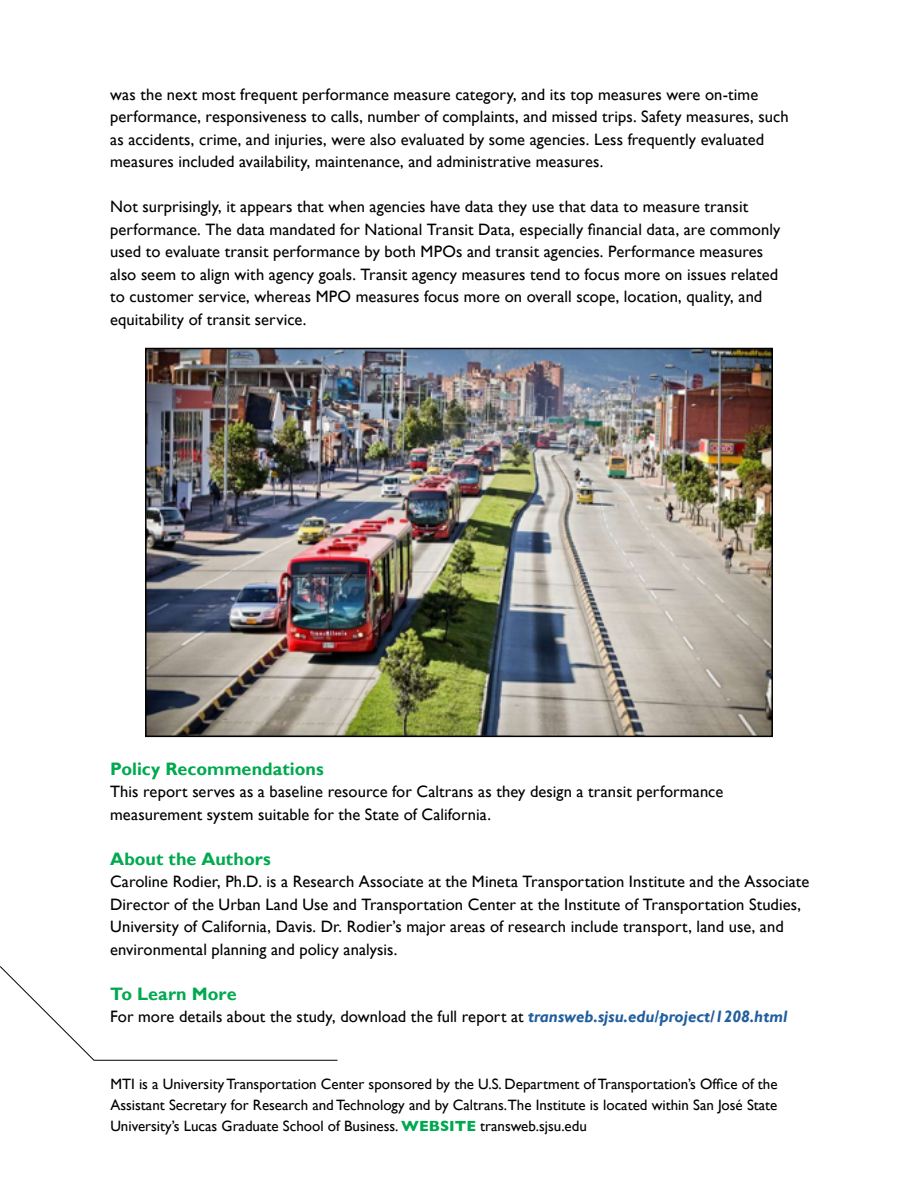
<style>
.page{position:relative;width:918px;height:1188px;background:#fff}
.page>*{position:absolute;margin:0;border:0;box-sizing:border-box;transform-origin:0 0}
.t1{font:700 18px "Gill Sans";color:#00a94f}
.t2{font:16.5px/22.5px "Gill Sans";letter-spacing:.005em;color:#000}
.t3{font:15px/21px "Gill Sans";color:#000;text-align:justify}
.s1{font-weight:700;font-style:italic;color:#215e9e}
.s2{font-weight:700;color:#00a94f}
</style>
<div class="page">
<svg style="left:0;top:966px;width:338px;height:95px"></svg>
<img style="left:148px;top:351px;width:622px;height:383px">
<div style="left:145px;top:348px;width:628px;height:389px;border:2px solid #000"></div>
<p class="t2" style="left:110px;top:83px;width:680px">was the next most frequent performance measure category, and its top measures were on-time performance, responsiveness to calls, number of complaints, and missed trips. Safety measures, such as accidents, crime, and injuries, were also evaluated by some agencies. Less frequently evaluated measures included availability, maintenance, and administrative measures.</p>
<p class="t2" style="left:110px;top:196px;width:672px">Not surprisingly, it appears that when agencies have data they use that data to measure transit performance. The data mandated for National Transit Data, especially financial data, are commonly used to evaluate transit performance by both MPOs and transit agencies. Performance measures also seem to align with agency goals. Transit agency measures tend to focus more on issues related to customer service, whereas MPO measures focus more on overall scope, location, quality, and equitability of transit service.</p>
<p class="t1" style="left:110px;top:758px;width:215px">Policy Recommendations</p>
<p class="t2" style="left:110px;top:781px;width:615px">This report serves as a baseline resource for Caltrans as they design a transit performance measurement system suitable for the State of California.</p>
<p class="t1" style="left:110px;top:848px;width:162px">About the Authors</p>
<p class="t2" style="left:110px;top:871px;width:701px">Caroline Rodier, Ph.D. is a Research Associate at the Mineta Transportation Institute and the Associate Director of the Urban Land Use and Transportation Center at the Institute of Transportation Studies, University of California, Davis. Dr. Rodier’s major areas of research include transport, land use, and environmental planning and policy analysis.</p>
<p class="t1" style="left:110px;top:983px;width:128px">To Learn More</p>
<p class="t2" style="left:110px;top:1006px;width:679px">For more details about the study, download the full report at <span class="s1">transweb.sjsu.edu/project/1208.html</span></p>
<p class="t3" style="left:110px;top:1074px;width:669px">MTI is a University Transportation Center sponsored by the U.S. Department of Transportation’s Office of the Assistant Secretary for Research and Technology and by Caltrans.The Institute is located within San José State University’s Lucas Graduate School of Business. <span class="s2">WEBSITE</span> transweb.sjsu.edu</p>
</div>
